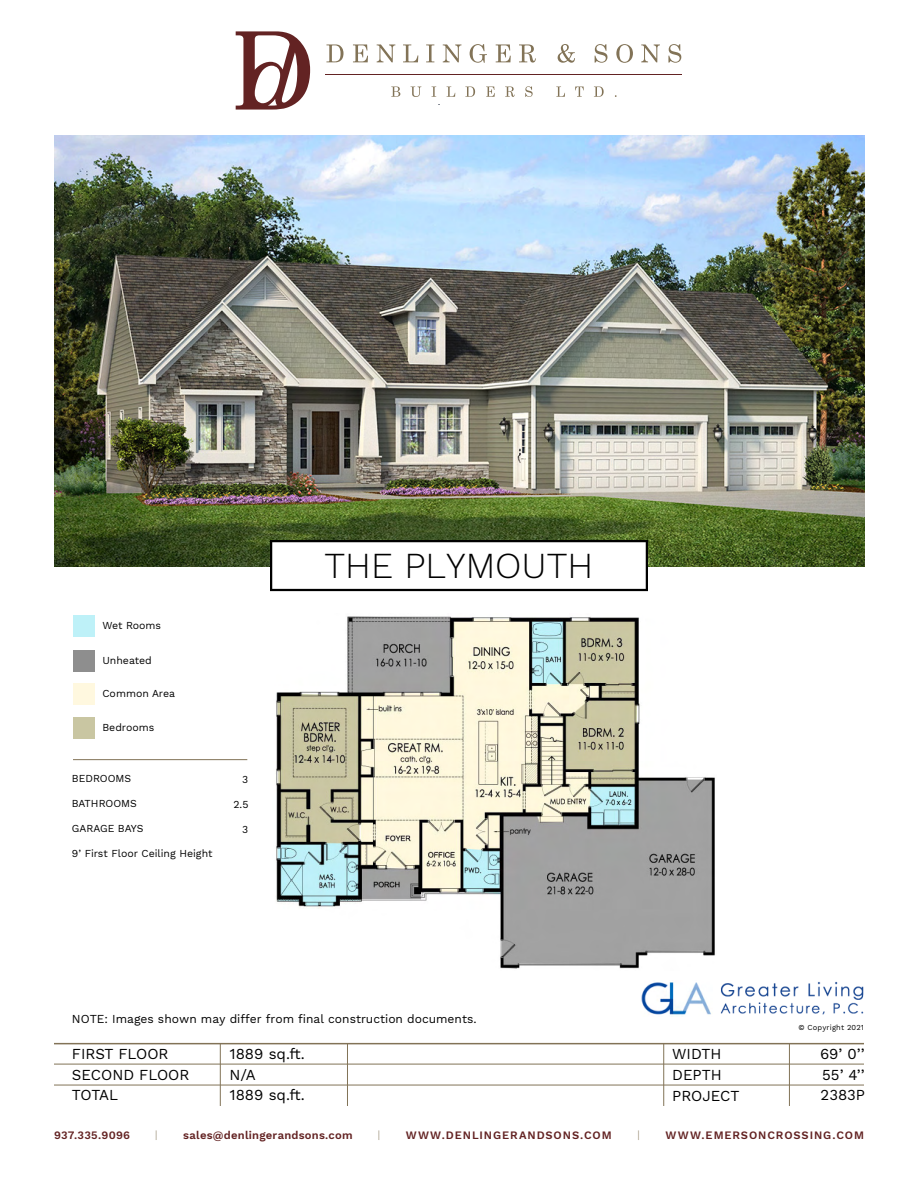
<style>
.page{position:relative;width:918px;height:1188px;background:#fff}
.page>*{position:absolute;margin:0;border:0;box-sizing:border-box;transform-origin:0 0}
.t1{font:300 36px "Work Sans";color:#000}
.t2{font:15px/20.7px "Work Sans";color:#000}
.t3{font:12px "Work Sans";color:#000}
.t4{font:600 11.25px "Work Sans";letter-spacing:.075em;color:#632323}
.t5{font:600 11.25px "Work Sans";letter-spacing:.02em;color:#632323}
.t6{font:600 11.25px "Work Sans";letter-spacing:.025em;color:#632323}
.t7{font:300 11.25px "Work Sans";color:#827357}
.t8{font:10.5px "Work Sans";color:#000}
.t9{font:7.5px "Work Sans";letter-spacing:.02em;color:#000}
</style>
<div class="page">
<img style="left:54px;top:135px;width:810px;height:432px">
<svg style="left:270px;top:540px;width:378px;height:51px"></svg>
<svg style="left:236px;top:31px;width:74px;height:79px"></svg>
<svg style="left:326px;top:44px;width:18px;height:18px"></svg>
<svg style="left:353px;top:44px;width:15px;height:18px"></svg>
<svg style="left:377px;top:44px;width:18px;height:18px"></svg>
<svg style="left:403px;top:44px;width:15px;height:18px"></svg>
<svg style="left:426px;top:44px;width:8px;height:18px"></svg>
<svg style="left:443px;top:44px;width:18px;height:18px"></svg>
<svg style="left:470px;top:44px;width:17px;height:19px"></svg>
<svg style="left:496px;top:44px;width:15px;height:18px"></svg>
<svg style="left:519px;top:44px;width:17px;height:19px"></svg>
<svg style="left:558px;top:44px;width:17px;height:19px"></svg>
<svg style="left:595px;top:44px;width:12px;height:19px"></svg>
<svg style="left:616px;top:44px;width:17px;height:19px"></svg>
<svg style="left:641px;top:44px;width:19px;height:18px"></svg>
<svg style="left:668px;top:44px;width:13px;height:19px"></svg>
<svg style="left:391px;top:87px;width:9px;height:10px"></svg>
<svg style="left:411px;top:87px;width:10px;height:10px"></svg>
<svg style="left:432px;top:87px;width:4px;height:10px"></svg>
<svg style="left:447px;top:87px;width:8px;height:10px"></svg>
<svg style="left:465px;top:87px;width:10px;height:10px"></svg>
<svg style="left:486px;top:87px;width:9px;height:10px"></svg>
<svg style="left:505px;top:87px;width:10px;height:10px"></svg>
<svg style="left:525px;top:86px;width:8px;height:11px"></svg>
<svg style="left:556px;top:87px;width:9px;height:10px"></svg>
<svg style="left:575px;top:87px;width:9px;height:10px"></svg>
<svg style="left:594px;top:87px;width:10px;height:10px"></svg>
<hr style="left:325px;top:75px;width:357px;height:1px;background:#632323">
<img style="left:720px;top:981px;width:144px;height:34px">
<img style="left:641px;top:982px;width:70px;height:33px">
<hr style="left:54px;top:1043px;width:810px;height:1px;background:#827357">
<hr style="left:54px;top:1064px;width:810px;height:1px;background:#827357">
<hr style="left:54px;top:1085px;width:810px;height:1px;background:#827357">
<div style="left:73px;top:615px;width:22px;height:22px;background:#bef1f8"></div>
<div style="left:73px;top:650px;width:22px;height:22px;background:#8e8e8e"></div>
<div style="left:73px;top:683px;width:22px;height:22px;background:#fff8df"></div>
<div style="left:73px;top:717px;width:22px;height:22px;background:#c9c6a2"></div>
<hr style="left:73px;top:759px;width:174px;height:1px;background:#827357">
<hr style="left:220px;top:1044px;width:1px;height:62px;background:#827357">
<hr style="left:347px;top:1044px;width:1px;height:62px;background:#827357">
<hr style="left:663px;top:1044px;width:1px;height:62px;background:#827357">
<hr style="left:789px;top:1044px;width:1px;height:62px;background:#827357">
<img style="left:276px;top:616px;width:439px;height:353px">
<div style="left:312px;top:920px;width:146px;height:51px;background:#fff"></div>
<p class="t8" style="left:102px;top:619px;width:60px">Wet Rooms</p>
<p class="t8" style="left:102px;top:654px;width:51px">Unheated</p>
<p class="t8" style="left:102px;top:687px;width:74px">Common Area</p>
<p class="t8" style="left:102px;top:722px;width:53px">Bedrooms</p>
<p class="t8" style="left:72px;top:773px;width:61px">BEDROOMS</p>
<p class="t8" style="left:72px;top:798px;width:67px">BATHROOMS</p>
<p class="t8" style="left:72px;top:823px;width:73px">GARAGE BAYS</p>
<p class="t8" style="left:72px;top:848px;width:142px">9’ First Floor Ceiling Height</p>
<p class="t8" style="left:242px;top:773px;width:8px">3</p>
<p class="t8" style="left:233px;top:798px;width:17px">2.5</p>
<p class="t8" style="left:242px;top:823px;width:8px">3</p>
<h1 class="t1" style="left:325px;top:544px;width:270px">THE PLYMOUTH</h1>
<p class="t3" style="left:72px;top:1012px;width:406px">NOTE: Images shown may differ from final construction documents.</p>
<p class="t9" style="left:799px;top:1023px;width:67px">© Copyright 2021</p>
<h2 class="t2" style="left:72px;top:1044px;width:119px">FIRST FLOOR<br>SECOND FLOOR<br>TOTAL</h2>
<h2 class="t2" style="left:230px;top:1044px;width:77px">1889 sq.ft.<br>N/A<br>1889 sq.ft.</h2>
<h2 class="t2" style="left:820px;top:1044px;width:46px;text-align:justify">69’ 0’’ 55’ 4’’ 2383P</h2>
<h2 class="t2" style="left:672px;top:1045px;width:69px">WIDTH<br>DEPTH<br>PROJECT</h2>
<p class="t6" style="left:54px;top:1128px;width:78px">937.335.9096</p>
<p class="t7" style="left:155px;top:1128px;width:4px">|</p>
<p class="t5" style="left:183px;top:1128px;width:171px">sales@denlingerandsons.com</p>
<p class="t7" style="left:378px;top:1128px;width:4px">|</p>
<p class="t4" style="left:406px;top:1128px;width:207px">WWW.DENLINGERANDSONS.COM</p>
<p class="t7" style="left:637px;top:1128px;width:4px">|</p>
<p class="t4" style="left:665px;top:1128px;width:200px">WWW.EMERSONCROSSING.COM</p>
</div>
